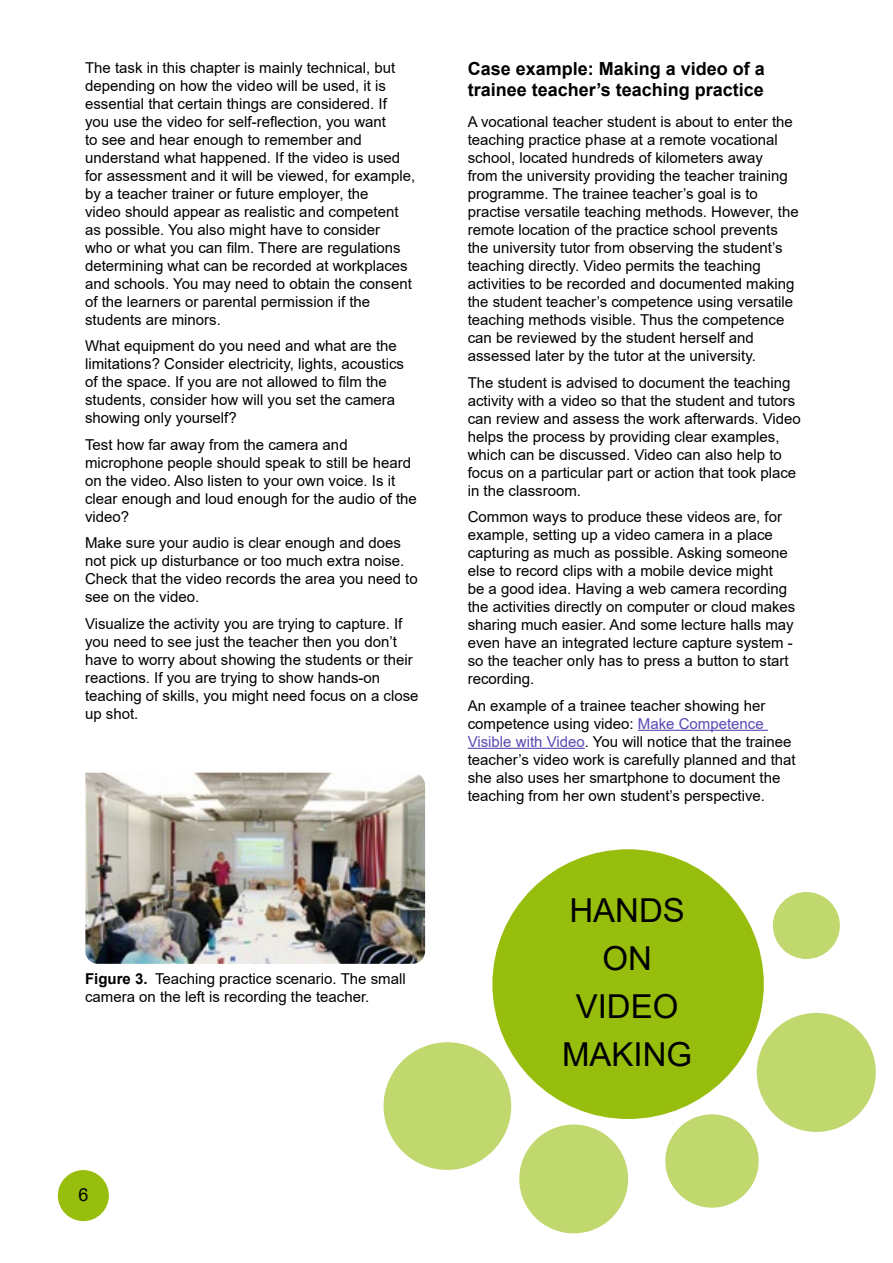
<style>
.page{position:relative;width:893px;height:1263px;background:#fff}
.page>*{position:absolute;margin:0;border:0;box-sizing:border-box;transform-origin:0 0}
.t1{font:33px/48.2px "Arial";color:#000;text-align:center}
.t2{font:700 18px/21.6px "Arial";color:#000}
.t3{font:18px "Arial";color:#000}
.t4{font:15px/18px "Arial";color:#000}
.s1{font-weight:700}
.s2{color:#5b47b3}
</style>
<div class="page">
<div style="left:58px;top:1170px;width:51px;height:51px;background:#97be0d;border-radius:50%"></div>
<hr style="left:638px;top:730px;width:130px;height:1px;background:#5b47b3">
<hr style="left:468px;top:748px;width:117px;height:1px;background:#5b47b3">
<img style="left:85px;top:773px;width:340px;height:191px">
<div style="left:492px;top:849px;width:272px;height:270px;background:#97be0d;border-radius:50%"></div>
<div style="left:757px;top:1013px;width:119px;height:119px;background:#c1d86e;border-radius:50%"></div>
<div style="left:666px;top:1115px;width:92px;height:92px;background:#c1d86e;border-radius:50%"></div>
<div style="left:665px;top:1114px;width:94px;height:94px;border:2px solid #c1d86e;border-radius:50%"></div>
<div style="left:384px;top:1043px;width:126px;height:126px;background:#c1d86e;border-radius:50%"></div>
<div style="left:774px;top:893px;width:65px;height:65px;background:#c1d86e;border-radius:50%"></div>
<div style="left:773px;top:892px;width:67px;height:67px;border:2px solid #c1d86e;border-radius:50%"></div>
<div style="left:520px;top:1125px;width:107px;height:107px;background:#c1d86e;border-radius:50%"></div>
<div style="left:519px;top:1124px;width:109px;height:109px;border:2px solid #c1d86e;border-radius:50%"></div>
<p class="t4" style="left:85px;top:58px;width:332px">The task in this chapter is mainly technical, but depending on how the video will be used, it is essential that certain things are considered. If<br>you use the video for self-reflection, you want<br>to see and hear enough to remember and understand what happened. If the video is used for assessment and it will be viewed, for example, by a teacher trainer or future employer, the<br>video should appear as realistic and competent as possible. You also might have to consider<br>who or what you can film. There are regulations determining what can be recorded at workplaces and schools. You may need to obtain the consent of the learners or parental permission if the students are minors.</p>
<p class="t4" style="left:85px;top:337px;width:321px">What equipment do you need and what are the limitations? Consider electricity, lights, acoustics of the space. If you are not allowed to film the students, consider how will you set the camera showing only yourself?</p>
<p class="t4" style="left:85px;top:435px;width:333px">Test how far away from the camera and microphone people should speak to still be heard on the video. Also listen to your own voice. Is it clear enough and loud enough for the audio of the video?</p>
<p class="t4" style="left:85px;top:534px;width:334px">Make sure your audio is clear enough and does not pick up disturbance or too much extra noise.<br>Check that the video records the area you need to see on the video.</p>
<p class="t4" style="left:85px;top:614px;width:335px">Visualize the activity you are trying to capture. If you need to see just the teacher then you don’t have to worry about showing the students or their reactions. If you are trying to show hands-on teaching of skills, you might need focus on a close up shot.</p>
<p class="t4" style="left:85px;top:969px;width:322px"><span class="s1">Figure 3.</span> Teaching practice scenario. The small camera on the left is recording the teacher.</p>
<p class="t3" style="left:78px;top:1182px;width:12px">6</p>
<p class="t2" style="left:468px;top:58px;width:299px">Case example: Making a video of a trainee teacher’s teaching practice</p>
<p class="t4" style="left:468px;top:113px;width:333px">A vocational teacher student is about to enter the teaching practice phase at a remote vocational school, located hundreds of kilometers away<br>from the university providing the teacher training programme. The trainee teacher’s goal is to practise versatile teaching methods. However, the remote location of the practice school prevents the university tutor from observing the student’s teaching directly. Video permits the teaching activities to be recorded and documented making the student teacher’s competence using versatile teaching methods visible. Thus the competence can be reviewed by the student herself and assessed later by the tutor at the university.</p>
<p class="t4" style="left:468px;top:373px;width:335px">The student is advised to document the teaching activity with a video so that the student and tutors can review and assess the work afterwards. Video helps the process by providing clear examples, which can be discussed. Video can also help to focus on a particular part or action that took place in the classroom.</p>
<p class="t4" style="left:468px;top:508px;width:329px">Common ways to produce these videos are, for example, setting up a video camera in a place capturing as much as possible. Asking someone else to record clips with a mobile device might<br>be a good idea. Having a web camera recording the activities directly on computer or cloud makes sharing much easier. And some lecture halls may even have an integrated lecture capture system - so the teacher only has to press a button to start recording.</p>
<p class="t4" style="left:468px;top:696px;width:329px">An example of a trainee teacher showing her competence using video: <span class="s2">Make Competence Visible with Video</span>. You will notice that the trainee teacher’s video work is carefully planned and that she also uses her smartphone to document the teaching from her own student’s perspective.</p>
<h1 class="t1" style="left:562px;top:886px;width:132px">HANDS<br>ON<br>VIDEO<br>MAKING</h1>
</div>
